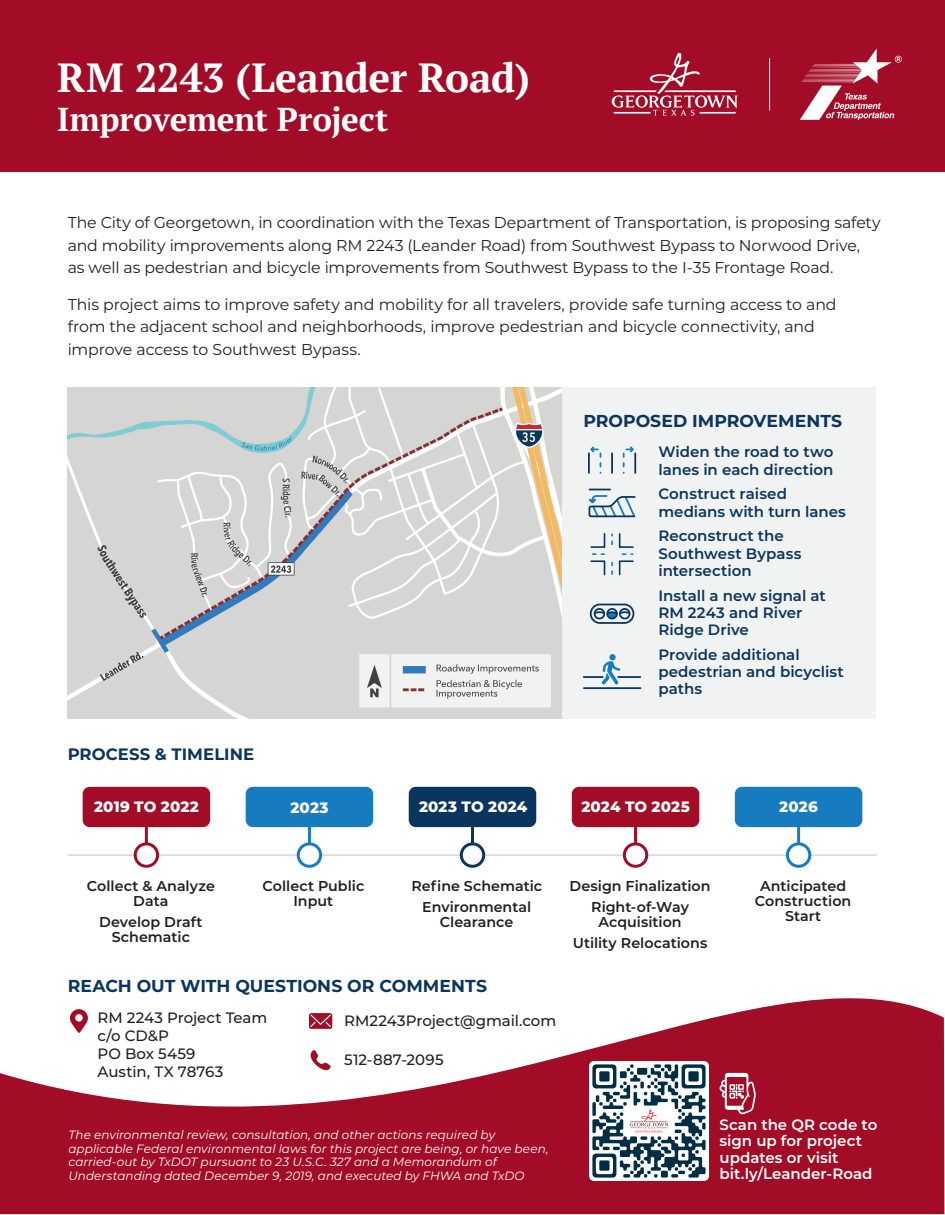
<style>
.page{position:relative;width:945px;height:1215px;background:#fff}
.page>*{position:absolute;margin:0;border:0;box-sizing:border-box;transform-origin:0 0}
.t1{font:700 40.5px "PT Serif";letter-spacing:-.015em;color:#fff}
.t2{font:700 33px "PT Serif";letter-spacing:-.015em;color:#fff}
.t3{font:700 17.25px "Montserrat";letter-spacing:.005em;color:#0a355e}
.t4{font:700 16.5px "Montserrat";letter-spacing:.005em;color:#0a355e}
.t5{font:15.75px/22.5px "Montserrat";letter-spacing:-.01em;color:#221e20}
.t6{font:600 15px/17.2px "Montserrat";color:#0a355e}
.t7{font:500 15px/18px "Montserrat";color:#221e20}
.t8{font:600 15px/16.5px "Montserrat";color:#fff}
.t9{font:800 15px "Montserrat";letter-spacing:.015em;color:#fff}
.t10{font:600 14.25px/15px "Montserrat";color:#221e20;text-align:center}
.t11{font:italic 12px/13.5px "Montserrat";letter-spacing:.005em;color:#fff}
</style>
<div class="page">
<svg style="left:0;top:998px;width:944px;height:216px;fill:#a30c26"></svg>
<svg style="left:719px;top:1073px;width:37px;height:42px"></svg>
<img style="left:590px;top:1061px;width:118px;height:119px">
<div style="left:561px;top:387px;width:315px;height:331px;background:#f1f3f3"></div>
<div style="left:0;top:0;width:945px;height:171px;background:#a30c26"></div>
<img style="left:68px;top:387px;width:493px;height:331px">
<svg style="left:309px;top:1013px;width:23px;height:16px"></svg>
<svg style="left:306px;top:1050px;width:25px;height:22px"></svg>
<svg style="left:70px;top:1009px;width:18px;height:24px"></svg>
<div style="left:590px;top:604px;width:44px;height:20px;border:2px solid #0a355e;border-radius:9px"></div>
<div style="left:619px;top:608px;width:11px;height:11px;border:2px solid #0a355e;border-radius:50%"></div>
<div style="left:606px;top:608px;width:12px;height:11px;border:2px solid #0a355e;border-radius:50%"></div>
<div style="left:594px;top:608px;width:11px;height:11px;border:2px solid #0a355e;border-radius:50%"></div>
<svg style="left:593px;top:610px;width:38px;height:9px"></svg>
<div style="left:609px;top:654px;width:7px;height:6px;background:#167cbf;border-radius:50%"></div>
<hr style="left:584px;top:687px;width:56px;height:2px;background:#0a355e">
<svg style="left:584px;top:661px;width:36px;height:24px"></svg>
<hr style="left:618px;top:676px;width:22px;height:2px;background:#0a355e">
<svg style="left:590px;top:533px;width:44px;height:43px"></svg>
<svg style="left:588px;top:489px;width:48px;height:29px"></svg>
<hr style="left:588px;top:453px;width:2px;height:20px;background:#0a355e">
<hr style="left:634px;top:453px;width:2px;height:20px;background:#0a355e">
<hr style="left:611px;top:453px;width:2px;height:20px;background:#0a355e">
<svg style="left:589px;top:446px;width:12px;height:27px"></svg>
<svg style="left:623px;top:446px;width:12px;height:27px"></svg>
<svg style="left:612px;top:53px;width:126px;height:63px"></svg>
<svg style="left:800px;top:48px;width:102px;height:72px"></svg>
<hr style="left:769px;top:58px;width:1px;height:52px;background:#fff">
<hr style="left:68px;top:854px;width:809px;height:2px;background:#d5d5d4">
<hr style="left:145px;top:801px;width:3px;height:48px;background:#a30c26">
<div style="left:83px;top:787px;width:127px;height:40px;background:#a30c26;border-radius:7px"></div>
<div style="left:135px;top:844px;width:23px;height:22px;background:#fff;border-radius:50%"></div>
<div style="left:134px;top:842px;width:25px;height:26px;border:3px solid #a30c26;border-radius:50%"></div>
<hr style="left:308px;top:805px;width:3px;height:44px;background:#167cbf">
<div style="left:246px;top:787px;width:127px;height:40px;background:#167cbf;border-radius:7px"></div>
<div style="left:298px;top:844px;width:23px;height:22px;background:#fff;border-radius:50%"></div>
<div style="left:297px;top:842px;width:25px;height:26px;border:3px solid #167cbf;border-radius:50%"></div>
<hr style="left:471px;top:812px;width:3px;height:37px;background:#0a355e">
<div style="left:409px;top:787px;width:127px;height:40px;background:#0a355e;border-radius:7px"></div>
<div style="left:461px;top:844px;width:23px;height:22px;background:#fff;border-radius:50%"></div>
<div style="left:460px;top:842px;width:25px;height:26px;border:3px solid #0a355e;border-radius:50%"></div>
<hr style="left:634px;top:817px;width:3px;height:32px;background:#a30c26">
<div style="left:572px;top:787px;width:127px;height:40px;background:#a30c26;border-radius:7px"></div>
<div style="left:624px;top:844px;width:23px;height:22px;background:#fff;border-radius:50%"></div>
<div style="left:623px;top:842px;width:25px;height:26px;border:3px solid #a30c26;border-radius:50%"></div>
<hr style="left:797px;top:801px;width:3px;height:48px;background:#167cbf">
<div style="left:735px;top:787px;width:127px;height:40px;background:#167cbf;border-radius:7px"></div>
<div style="left:787px;top:844px;width:23px;height:22px;background:#fff;border-radius:50%"></div>
<div style="left:786px;top:842px;width:25px;height:26px;border:3px solid #167cbf;border-radius:50%"></div>
<h1 class="t1" style="left:57px;top:51px;width:474px">RM 2243 (Leander Road)</h1>
<h2 class="t2" style="left:57px;top:97px;width:333px">Improvement Project</h2>
<p class="t5" style="left:68px;top:211px;width:815px">The City of Georgetown, in coordination with the Texas Department of Transportation, is proposing safety and mobility improvements along RM 2243 (Leander Road) from Southwest Bypass to Norwood Drive, as well as pedestrian and bicycle improvements from Southwest Bypass to the I-35 Frontage Road.</p>
<p class="t5" style="left:68px;top:292px;width:770px">This project aims to improve safety and mobility for all travelers, provide safe turning access to and from the adjacent school and neighborhoods, improve pedestrian and bicycle connectivity, and improve access to Southwest Bypass.</p>
<p class="t3" style="left:583px;top:409px;width:260px">PROPOSED IMPROVEMENTS</p>
<p class="t4" style="left:68px;top:743px;width:188px">PROCESS &amp; TIMELINE</p>
<p class="t6" style="left:658px;top:443px;width:177px">Widen the road to two lanes in each direction</p>
<p class="t6" style="left:658px;top:485px;width:189px">Construct raised medians with turn lanes</p>
<p class="t6" style="left:658px;top:527px;width:145px">Reconstruct the<br>Southwest Bypass intersection</p>
<p class="t6" style="left:658px;top:586px;width:169px">Install a new signal at<br>RM 2243 and River<br>Ridge Drive</p>
<p class="t6" style="left:658px;top:645px;width:187px">Provide additional pedestrian and bicyclist paths</p>
<p class="t9" style="left:94px;top:796px;width:106px">2019 TO 2022</p>
<p class="t9" style="left:290px;top:797px;width:40px">2023</p>
<p class="t9" style="left:419px;top:796px;width:110px">2023 TO 2024</p>
<p class="t9" style="left:581px;top:795px;width:110px">2024 TO 2025</p>
<p class="t9" style="left:779px;top:796px;width:40px">2026</p>
<p class="t10" style="left:87px;top:878px;width:129px">Collect &amp; Analyze<br>Data</p>
<p class="t10" style="left:99px;top:914px;width:105px">Develop Draft<br>Schematic</p>
<p class="t10" style="left:263px;top:878px;width:103px">Collect Public<br>Input</p>
<p class="t10" style="left:411px;top:875px;width:132px;line-height:21px">Refine Schematic<br>Environmental</p>
<p class="t10" style="left:440px;top:914px;width:75px">Clearance</p>
<p class="t3" style="left:68px;top:973px;width:421px">REACH OUT WITH QUESTIONS OR COMMENTS</p>
<p class="t7" style="left:98px;top:1008px;width:171px">RM 2243 Project Team c/o CD&amp;P<br>PO Box 5459<br>Austin, TX 78763</p>
<p class="t7" style="left:344px;top:1011px;width:214px">RM2243Project@gmail.com</p>
<p class="t7" style="left:344px;top:1050px;width:101px">512-887-2095</p>
<p class="t10" style="left:569px;top:875px;width:143px;line-height:21px">Design Finalization<br>Right-of-Way</p>
<p class="t10" style="left:573px;top:911px;width:136px;line-height:21px">Acquisition<br>Utility Relocations</p>
<p class="t10" style="left:755px;top:878px;width:98px">Anticipated<br>Construction<br>Start</p>
<p class="t11" style="left:69px;top:1128px;width:482px">The environmental review, consultation, and other actions required by applicable Federal environmental laws for this project are being, or have been, carried-out by TxDOT pursuant to 23 U.S.C. 327 and a Memorandum of Understanding dated December 9, 2019, and executed by FHWA and TxDO</p>
<p class="t8" style="left:720px;top:1116px;width:159px">Scan the QR code to sign up for project updates or visit bit.ly/Leander-Road</p>
</div>
